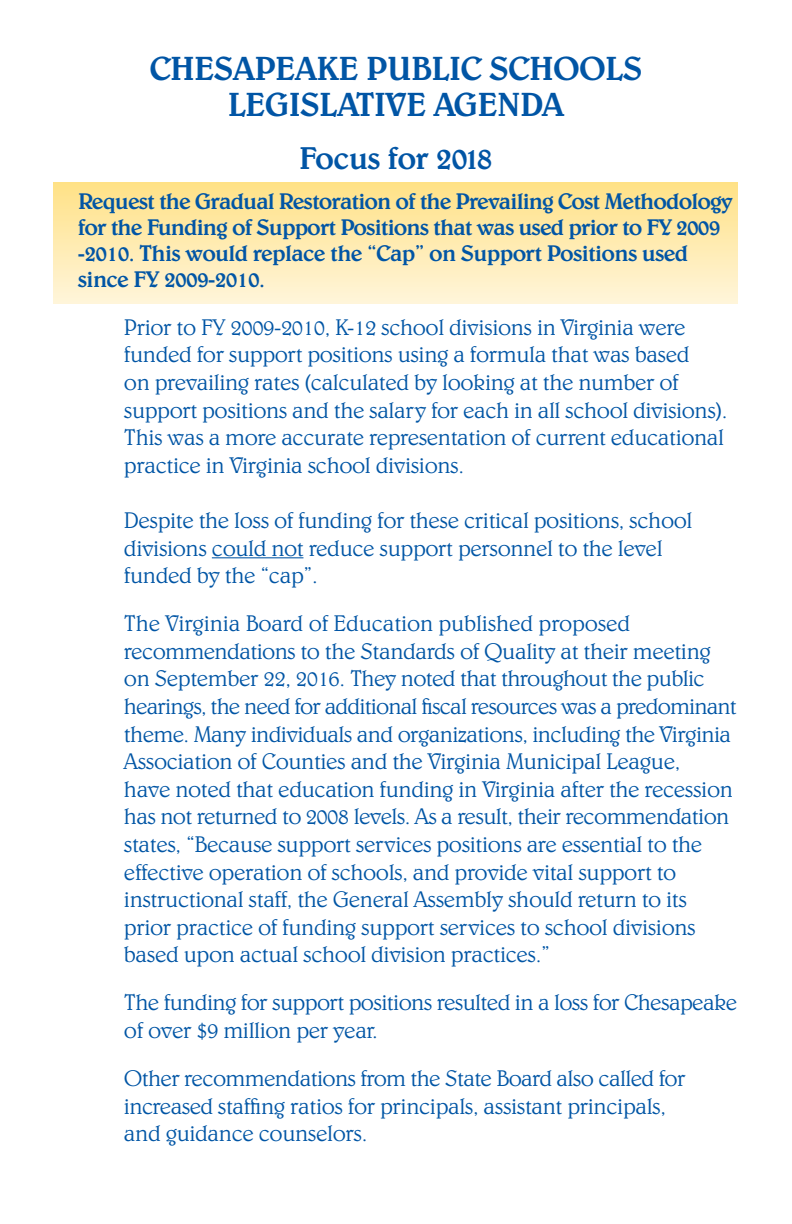
<style>
.page{position:relative;width:792px;height:1224px;background:#fff}
.page>*{position:absolute;margin:0;border:0;box-sizing:border-box;transform-origin:0 0}
.t1{font:500 34px/36px "Belwe BT";letter-spacing:-.02em;color:#0155a5;text-align:center}
.t2{font:500 32px "Belwe BT";letter-spacing:-.02em;color:#0155a5}
.t3{font:300 23px/27.6px "Belwe BT";letter-spacing:-.02em;color:#0155a5}
.t4{font:500 23px/26px "Belwe BT";letter-spacing:-.04em;color:#0155a5}
</style>
<div class="page">
<div style="left:53px;top:182px;width:685px;height:121px;background:linear-gradient(to bottom,#ffe186,#fff5da)"></div>
<hr style="left:212px;top:557px;width:91px;height:1px;background:#0155a5">
<h1 class="t1" style="left:149px;top:50px;width:495px">CHESAPEAKE PUBLIC SCHOOLS<br>LEGISLATIVE AGENDA</h1>
<h2 class="t2" style="left:299px;top:138px;width:195px">Focus for 2018</h2>
<p class="t4" style="left:78px;top:187px;width:657px">Request the Gradual Restoration of the Prevailing Cost Methodology for the Funding of Support Positions that was used prior to FY 2009 -2010. This would replace the “Cap” on Support Positions used since FY 2009-2010.</p>
<p class="t3" style="left:124px;top:313px;width:605px">Prior to FY 2009-2010, K-12 school divisions in Virginia were funded for support positions using a formula that was based<br>on prevailing rates (calculated by looking at the number of support positions and the salary for each in all school divisions).<br>This was a more accurate representation of current educational practice in Virginia school divisions.</p>
<p class="t3" style="left:124px;top:506px;width:570px">Despite the loss of funding for these critical positions, school</p>
<p class="t3" style="left:124px;top:534px;width:540px">divisions could not reduce support personnel to the level</p>
<p class="t3" style="left:124px;top:561px;width:195px">funded by the “cap”.</p>
<p class="t3" style="left:124px;top:609px;width:614px">The Virginia Board of Education published proposed recommendations to the Standards of Quality at their meeting on September 22, 2016. They noted that throughout the public hearings, the need for additional fiscal resources was a predominant theme. Many individuals and organizations, including the Virginia Association of Counties and the Virginia Municipal League,</p>
<p class="t3" style="left:124px;top:775px;width:611px">have noted that education funding in Virginia after the recession</p>
<p class="t3" style="left:124px;top:802px;width:607px">has not returned to 2008 levels. As a result, their recommendation states, “Because support services positions are essential to the effective operation of schools, and provide vital support to instructional staff, the General Assembly should return to its</p>
<p class="t3" style="left:124px;top:913px;width:573px">prior practice of funding support services to school divisions</p>
<p class="t3" style="left:124px;top:940px;width:428px">based upon actual school division practices.”</p>
<p class="t3" style="left:124px;top:988px;width:615px">The funding for support positions resulted in a loss for Chesapeake of over $9 million per year.</p>
<p class="t3" style="left:124px;top:1064px;width:563px">Other recommendations from the State Board also called for increased staffing ratios for principals, assistant principals, and guidance counselors.</p>
</div>
